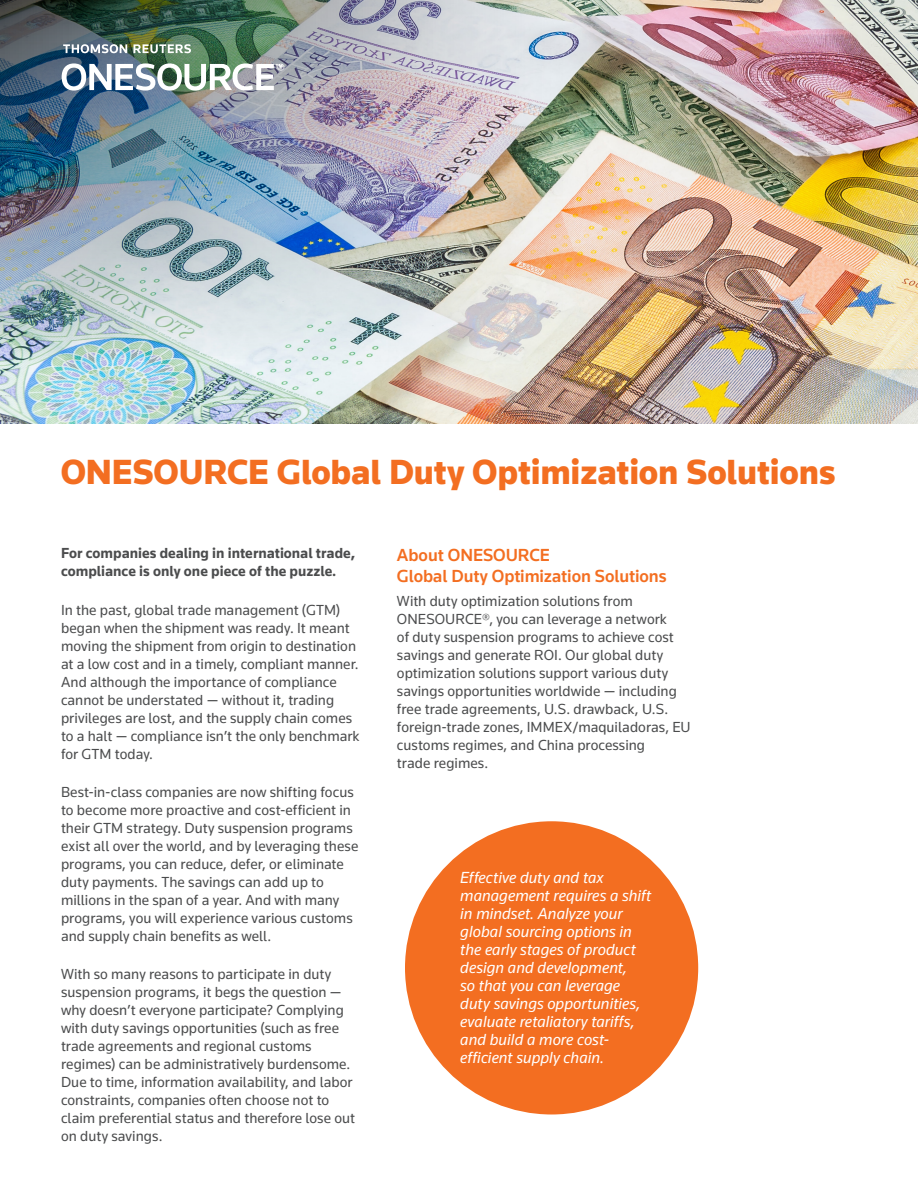
<style>
.page{position:relative;width:918px;height:1188px;background:#fff}
.page>*{position:absolute;margin:0;border:0;box-sizing:border-box;transform-origin:0 0}
.Title_of_paper{font:900 36px "Knowledge 2017";letter-spacing:-.005em;color:#f36e21}
.Body_Text_Heading{font:500 18px/21px "Knowledge 2017";letter-spacing:-.005em;color:#f36e21}
.Body_Text{font:italic 16.5px/18px "Knowledge 2017";letter-spacing:-.005em;color:#fff}
.Paragraph_Text{font:15px/18px "Knowledge 2017";color:#4b4c4d}
.Paragraph_Text-2{font:700 15px/18px "Knowledge 2017";color:#4b4c4d}
.Body_Text-2{font:900 15px "Knowledge 2017";color:#fff}
</style>
<div class="page">
<div style="left:405px;top:821px;width:293px;height:293px;background:#f36e21;border-radius:50%"></div>
<img style="left:735px;top:0;width:183px;height:423px">
<img style="left:0;top:0;width:735px;height:423px">
<img style="left:62px;top:44px;width:221px;height:47px">
<p class="Body_Text-2" style="left:277px;top:60px;width:9px">®</p>
<p class="Title_of_paper" style="left:61px;top:450px;width:776px">ONESOURCE Global Duty Optimization Solutions</p>
<p class="Paragraph_Text-2" style="left:61px;top:544px;width:296px">For companies dealing in international trade, compliance is only one piece of the puzzle.</p>
<p class="Paragraph_Text" style="left:61px;top:600px;width:300px">In the past, global trade management (GTM) began when the shipment was ready. It meant moving the shipment from origin to destination at a low cost and in a timely, compliant manner.<br>And although the importance of compliance cannot be understated — without it, trading privileges are lost, and the supply chain comes to a halt — compliance isn’t the only benchmark for GTM today.</p>
<p class="Paragraph_Text" style="left:61px;top:783px;width:299px">Best-in-class companies are now shifting focus to become more proactive and cost-efficient in their GTM strategy. Duty suspension programs exist all over the world, and by leveraging these programs, you can reduce, defer, or eliminate duty payments. The savings can add up to millions in the span of a year. And with many programs, you will experience various customs and supply chain benefits as well.</p>
<p class="Paragraph_Text" style="left:61px;top:965px;width:296px">With so many reasons to participate in duty suspension programs, it begs the question — why doesn’t everyone participate? Complying with duty savings opportunities (such as free trade agreements and regional customs regimes) can be administratively burdensome.<br>Due to time, information availability, and labor constraints, companies often choose not to claim preferential status and therefore lose out on duty savings.</p>
<p class="Body_Text_Heading" style="left:397px;top:544px;width:271px">About ONESOURCE<br>Global Duty Optimization Solutions</p>
<p class="Paragraph_Text" style="left:397px;top:592px;width:295px">With duty optimization solutions from ONESOURCE®, you can leverage a network<br>of duty suspension programs to achieve cost savings and generate ROI. Our global duty optimization solutions support various duty savings opportunities worldwide — including free trade agreements, U.S. drawback, U.S. foreign-trade zones, IMMEX/maquiladoras, EU customs regimes, and China processing<br>trade regimes.</p>
<p class="Body_Text" style="left:460px;top:868px;width:193px">Effective duty and tax management requires a shift in mindset. Analyze your global sourcing options in the early stages of product design and development,<br>so that you can leverage duty savings opportunities, evaluate retaliatory tariffs, and build a more cost&shy;efficient supply chain.</p>
</div>
